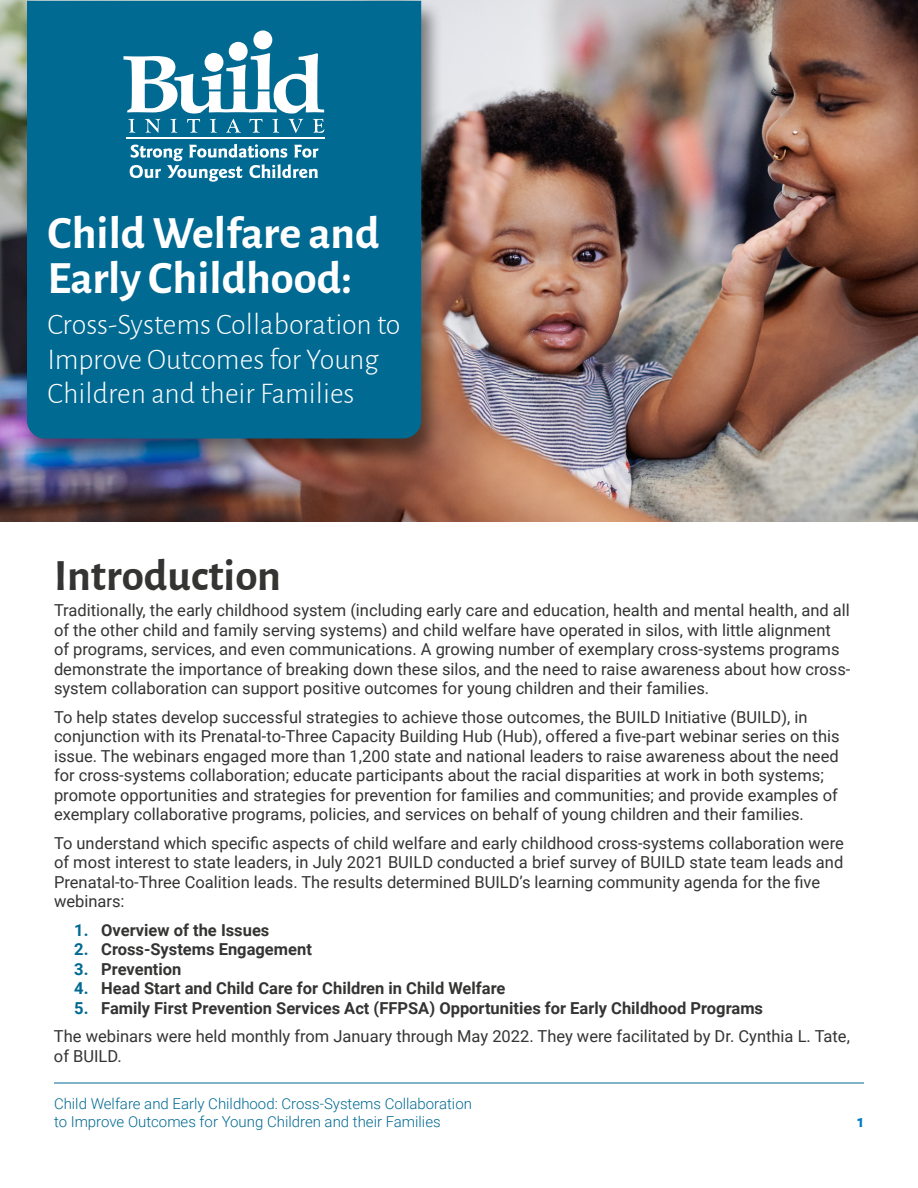
<style>
.page{position:relative;width:918px;height:1188px;background:#fff}
.page>*{position:absolute;margin:0;border:0;box-sizing:border-box;transform-origin:0 0}
.t1{font:700 46.5px/45px "Alegreya Sans";color:#fff}
.t2{font:700 45px "Alegreya Sans";color:#343433}
.t3{font:300 30px/34.5px "Alegreya Sans";color:#fff}
.t4{font:700 18px "Alegreya Sans";color:#007dc3}
.t5{font:16.5px/19.5px "Roboto";color:#343433}
.t6{font:700 16.5px "Roboto";color:#343433}
.t7{font:300 15px/18px "Roboto";color:#006a92}
.s1{color:#006a92}
.s2{font-weight:700;color:#006a92}
.s3{font-weight:700}
</style>
<div class="page">
<hr style="left:54px;top:1083px;width:810px;height:1px;background:#006a92">
<img style="left:0;top:0;width:918px;height:522px">
<div style="left:19px;top:0;width:424px;height:467px;background:#000;opacity:.48"></div>
<div style="left:27px;top:1px;width:394px;height:437px;background:#006a92"></div>
<svg style="left:130px;top:144px;width:189px;height:38px"></svg>
<svg style="left:124px;top:31px;width:200px;height:102px"></svg>
<hr style="left:126px;top:137px;width:199px;height:2px;background:#fff">
<h1 class="t1" style="left:48px;top:207px;width:334px">Child Welfare and<br>Early Childhood:</h1>
<h3 class="t3" style="left:48px;top:306px;width:354px">Cross-Systems Collaboration to<br>Improve Outcomes for Young<br>Children and their Families</h3>
<h2 class="t2" style="left:54px;top:542px;width:229px">Introduction</h2>
<p class="t5" style="left:54px;top:600px;width:798px">Traditionally, the early childhood system (including early care and education, health and mental health, and all of the other child and family serving systems) and child welfare have operated in silos, with little alignment<br>of programs, services, and even communications. A growing number of exemplary cross-systems programs demonstrate the importance of breaking down these silos, and the need to raise awareness about how cross&shy;system collaboration can support positive outcomes for young children and their families.</p>
<p class="t5" style="left:54px;top:706px;width:787px">To help states develop successful strategies to achieve those outcomes, the BUILD Initiative (BUILD), in conjunction with its Prenatal-to-Three Capacity Building Hub (Hub), offered a five-part webinar series on this issue. The webinars engaged more than 1,200 state and national leaders to raise awareness about the need for cross-systems collaboration; educate participants about the racial disparities at work in both systems; promote opportunities and strategies for prevention for families and communities; and provide examples of exemplary collaborative programs, policies, and services on behalf of young children and their families.</p>
<p class="t5" style="left:54px;top:832px;width:791px">To understand which specific aspects of child welfare and early childhood cross-systems collaboration were of most interest to state leaders, in July 2021 BUILD conducted a brief survey of BUILD state team leads and Prenatal-to-Three Coalition leads. The results determined BUILD’s learning community agenda for the five webinars:</p>
<p class="t6" style="left:74px;top:918px;width:197px"><span class="s1">1.</span> Overview of the Issues</p>
<p class="t6" style="left:74px;top:938px;width:239px"><span class="s1">2.</span> Cross-Systems Engagement</p>
<p class="t6" style="left:74px;top:957px;width:109px"><span class="s1">3.</span> Prevention</p>
<p class="t6" style="left:74px;top:977px;width:433px"><span class="s1">4.</span> Head Start and Child Care for Children in Child Welfare</p>
<p class="t5" style="left:54px;top:993px;width:797px;line-height:28.5px;text-indent:20px"><span class="s2">5.</span> <span class="s3">Family First Prevention Services Act (FFPSA) Opportunities for Early Childhood Programs<br></span>The webinars were held monthly from January through May 2022. They were facilitated by Dr. Cynthia L. Tate,</p>
<p class="t5" style="left:54px;top:1045px;width:69px">of BUILD.</p>
<p class="t7" style="left:54px;top:1094px;width:419px">Child Welfare and Early Childhood: Cross-Systems Collaboration to Improve Outcomes for Young Children and their Families</p>
<p class="t4" style="left:858px;top:1107px;width:8px">1</p>
</div>
